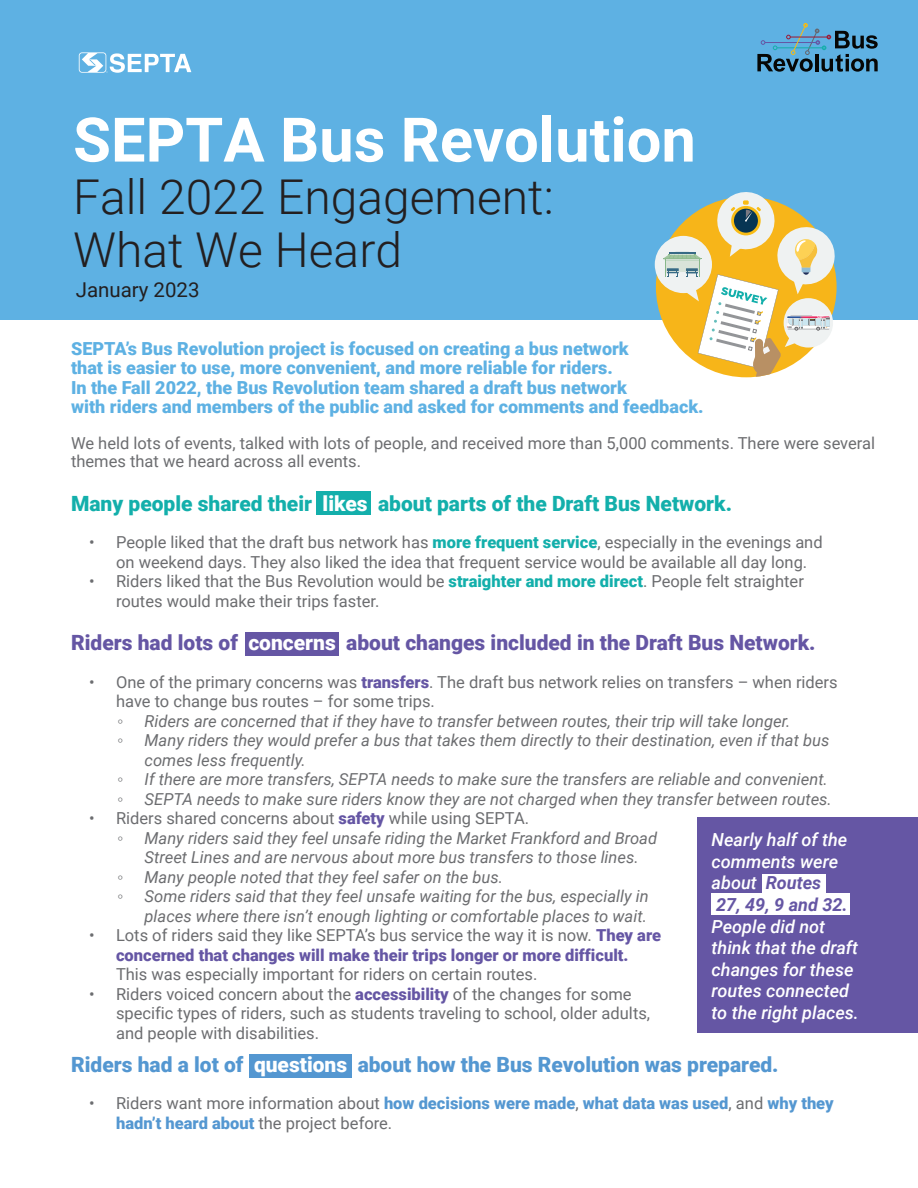
<style>
.page{position:relative;width:918px;height:1188px;background:#fff}
.page>*{position:absolute;margin:0;border:0;box-sizing:border-box;transform-origin:0 0}
.t1{font:700 61.5px "Roboto";color:#fff}
.t2{font:300 48px/52.5px "Roboto";color:#231f20}
.t3{font:900 21px "Roboto";color:#6556a4}
.t4{font:900 21px "Roboto";color:#5497d1}
.t5{font:900 21px "Roboto";color:#13afab}
.t6{font:20.4px "Roboto";color:#231f20}
.t7{font:900 18px/19.5px "Roboto";color:#5eb1e3}
.t8{font:italic 500 18px/21.6px "Roboto";color:#fff}
.t9{font:16.5px/19.5px "Roboto";color:#6c6d70}
.t10{font:italic 16.5px/19.5px "Roboto";color:#6c6d70}
.t11{font:900 16.5px/19.5px "Roboto";color:#6556a4;text-align:center}
.t12{font:900 16.5px/19.5px "Roboto";color:#5497d1}
.t13{font:16.5px "Times New Roman";color:#6c6d70}
.s1{color:#fff}
.s2{font-weight:900;color:#13afab}
.s3{font-weight:900;color:#6556a4}
.s4{font-weight:400;color:#6c6d70}
.s5{font-weight:700;color:#6556a4}
</style>
<div class="page">
<div style="left:249px;top:1054px;width:103px;height:24px;background:#5497d1"></div>
<div style="left:317px;top:491px;width:54px;height:24px;background:#13afab"></div>
<div style="left:0;top:0;width:918px;height:319px;background:#5eb1e3"></div>
<svg style="left:757px;top:23px;width:121px;height:49px"></svg>
<svg style="left:79px;top:52px;width:112px;height:21px"></svg>
<div style="left:655px;top:236px;width:57px;height:57px;background:#eff2f2;border-radius:50%"></div>
<svg style="left:663px;top:192px;width:173px;height:185px"></svg>
<div style="left:245px;top:632px;width:94px;height:24px;background:#6556a4"></div>
<div style="left:697px;top:817px;width:221px;height:216px;background:#6556a4"></div>
<div style="left:711px;top:893px;width:139px;height:22px;background:#fff"></div>
<div style="left:762px;top:874px;width:64px;height:22px;background:#fff"></div>
<h1 class="t1" style="left:73px;top:97px;width:624px">SEPTA Bus Revolution</h1>
<h2 class="t2" style="left:73px;top:169px;width:482px">Fall 2022 Engagement:<br>What We Heard</h2>
<p class="t6" style="left:76px;top:275px;width:125px">January 2023</p>
<p class="t7" style="left:71px;top:338px;width:634px">SEPTA’s Bus Revolution project is focused on creating a bus network<br>that is easier to use, more convenient, and more reliable for riders.<br>In the Fall 2022, the Bus Revolution team shared a draft bus network<br>with riders and members of the public and asked for comments and feedback.</p>
<p class="t9" style="left:71px;top:434px;width:806px;line-height:18px">We held lots of events, talked with lots of people, and received more than 5,000 comments. There were several themes that we heard across all events.</p>
<p class="t5" style="left:71px;top:488px;width:662px">Many people shared their <span class="s1">likes</span> about parts of the Draft Bus Network.</p>
<p class="t9" style="left:116px;top:532px;width:708px;text-indent:-27px">• People liked that the draft bus network has <span class="s2">more frequent service</span>, especially in the evenings and on weekend days. They also liked the idea that frequent service would be available all day long.</p>
<p class="t9" style="left:116px;top:571px;width:689px;text-indent:-27px">• Riders liked that the Bus Revolution would be <span class="s2">straighter and more direct</span>. People felt straighter routes would make their trips faster.</p>
<p class="t3" style="left:71px;top:628px;width:746px">Riders had lots of <span class="s1">concerns</span> about changes included in the Draft Bus Network.</p>
<p class="t9" style="left:116px;top:671px;width:723px;text-indent:-27px">• One of the primary concerns was <span class="s3">transfers</span>. The draft bus network relies on transfers – when riders have to change bus routes – for some trips.</p>
<p class="t13" style="left:118px;top:710px;width:7px">◦</p>
<p class="t10" style="left:145px;top:710px;width:648px">Riders are concerned that if they have to transfer between routes, their trip will take longer.</p>
<p class="t13" style="left:118px;top:729px;width:7px">◦</p>
<p class="t10" style="left:145px;top:730px;width:686px">Many riders they would prefer a bus that takes them directly to their destination, even if that bus comes less frequently.</p>
<p class="t13" style="left:118px;top:768px;width:7px">◦</p>
<p class="t10" style="left:145px;top:769px;width:685px">If there are more transfers, SEPTA needs to make sure the transfers are reliable and convenient.</p>
<p class="t13" style="left:118px;top:788px;width:7px">◦</p>
<p class="t10" style="left:145px;top:788px;width:689px">SEPTA needs to make sure riders know they are not charged when they transfer between routes.</p>
<p class="t9" style="left:89px;top:808px;width:442px">• Riders shared concerns about <span class="s3">safety</span> while using SEPTA.</p>
<p class="t13" style="left:118px;top:827px;width:7px">◦</p>
<p class="t10" style="left:145px;top:827px;width:514px">Many riders said they feel unsafe riding the Market Frankford and Broad<br>Street Lines and are nervous about more bus transfers to those lines.</p>
<p class="t13" style="left:118px;top:866px;width:7px">◦</p>
<p class="t10" style="left:145px;top:866px;width:360px">Many people noted that they feel safer on the bus.</p>
<p class="t13" style="left:118px;top:885px;width:7px">◦</p>
<p class="t10" style="left:145px;top:886px;width:506px">Some riders said that they feel unsafe waiting for the bus, especially in places where there isn’t enough lighting or comfortable places to wait.</p>
<p class="t11" style="left:89px;top:925px;width:574px"><span class="s4">• Lots of riders said they like SEPTA’s bus service the way it is now.</span> They are concerned that changes will make their trips longer or more difficult.</p>
<p class="t9" style="left:116px;top:964px;width:423px">This was especially important for riders on certain routes.</p>
<p class="t9" style="left:116px;top:983px;width:536px;text-indent:-27px">• Riders voiced concern about the <span class="s3">accessibility</span> of the changes for some specific types of riders, such as students traveling to school, older adults, and people with disabilities.</p>
<p class="t4" style="left:71px;top:1049px;width:709px">Riders had a lot of <span class="s1">questions</span> about how the Bus Revolution was prepared.</p>
<p class="t12" style="left:116px;top:1093px;width:719px;text-indent:-27px"><span class="s4">• Riders want more information about</span> how decisions were made<span class="s4">,</span> what data was used<span class="s4">, and</span> why they hadn’t heard about <span class="s4">the project before.</span></p>
<p class="t8" style="left:712px;top:828px;width:138px">Nearly half of the comments were about <span class="s5">Routes<br>27, 49, 9 and 32.</span></p>
<p class="t8" style="left:712px;top:915px;width:149px">People did not think that the draft changes for these routes connected to the right places.</p>
</div>
